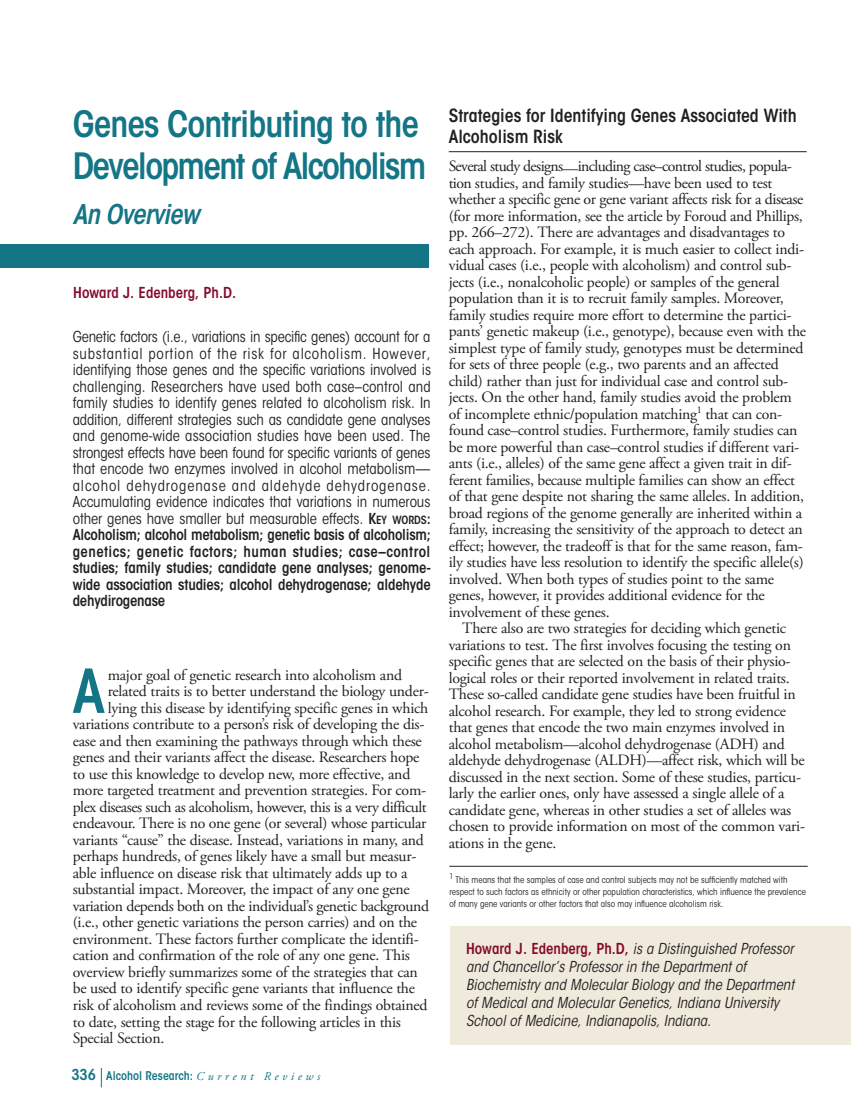
<style>
.page{position:relative;width:851px;height:1107px;background:#fff}
.page>*{position:absolute;margin:0;border:0;box-sizing:border-box;transform-origin:0 0}
.t1{font:600 condensed 60px "ITC Avant Garde Std";color:#147586}
.t2{font:600 condensed 36px/42px "ITC Avant Garde Std";letter-spacing:-.025em;color:#147586}
.t3{font:italic 600 condensed 27px "ITC Avant Garde Std";letter-spacing:-.025em;color:#147586}
.t4{font:600 condensed 18px/20.2px "ITC Avant Garde Std";color:#231f20}
.t5{font:15.75px "Adobe Garamond Pro";letter-spacing:-.015em;color:#231f20}
.t6{font:15.75px "Adobe Garamond Pro";letter-spacing:-.04em;color:#231f20}
.t7{font:condensed 15px/16.5px "ITC Avant Garde Std";letter-spacing:-.01em;color:#231f20;text-align:justify}
.t8{font:italic condensed 15px/18px "ITC Avant Garde Std";color:#231f20}
.t9{font:600 condensed 15px "ITC Avant Garde Std";color:#830a2b}
.t10{font:600 condensed 12px "ITC Avant Garde Std";color:#147586}
.t11{font:condensed 9px/12px "ITC Avant Garde Std";color:#231f20}
.s1{font-weight:600}
.s2{font-weight:600;font-size:11.25px}
.s3{font-size:15px}
.s4{font-family:"Adobe Garamond Pro";font-weight:400;font-style:italic;font-stretch:normal}
.s5{font-weight:600;font-style:normal;color:#830a2b}
</style>
<div class="page">
<hr style="left:448px;top:151px;width:358px;height:1px;background:#231f20">
<div style="left:450px;top:926px;width:400px;height:119px;background:#f0eadc"></div>
<div style="left:0;top:245px;width:428px;height:23px;background:#147586"></div>
<svg style="left:101px;top:1068px;width:1px;height:19px"></svg>
<hr style="left:449px;top:866px;width:358px;height:1px;background:#231f20">
<h1 class="t2" style="left:73px;top:106px;width:355px">genes contributing to the<br>Development of Alcoholism</h1>
<h2 class="t3" style="left:73px;top:204px;width:128px">An Overview</h2>
<h3 class="t9" style="left:73px;top:287px;width:164px">howard J. edenberg, Ph.D.</h3>
<h3 class="t7" style="left:73px;top:330px;width:360px">Genetic factors (i.e., variations in specific genes) account for a substantial portion of the risk for alcoholism. However, identifying those genes and the specific variations involved is challenging. Researchers have used both case–control and family studies to identify genes related to alcoholism risk. In addition, different strategies such as candidate gene analyses and genome-wide association studies have been used. The strongest effects have been found for specific variants of genes that encode two enzymes involved in alcohol metabolism— alcohol dehydrogenase and aldehyde dehydrogenase.<br>Accumulating evidence indicates that variations in numerous other genes have smaller but measurable effects. <span class="s1">K</span><span class="s2">eY WorDS</span><span class="s1">:<br>Alcoholism; alcohol metabolism; genetic basis of alcoholism; genetics; genetic factors; human studies; case–control studies; family studies; candidate gene analyses; genome&shy;wide association studies; alcohol dehydrogenase; aldehyde dehydirogenase</span></h3>
<p class="t1" style="left:73px;top:668px;width:33px">A</p>
<p class="t5" style="left:108px;top:669px;width:296px">major goal of genetic research into alcoholism and</p>
<p class="t5" style="left:108px;top:685px;width:322px">related traits is to better understand the biology under-</p>
<p class="t5" style="left:108px;top:702px;width:322px">lying this disease by identifying specific genes in which</p>
<p class="t5" style="left:73px;top:718px;width:353px">variations contribute to a person’s risk of developing the dis-</p>
<p class="t5" style="left:73px;top:735px;width:350px">ease and then examining the pathways through which these</p>
<p class="t5" style="left:73px;top:751px;width:348px">genes and their variants affect the disease. Researchers hope</p>
<p class="t5" style="left:73px;top:768px;width:339px">to use this knowledge to develop new, more effective, and</p>
<p class="t5" style="left:73px;top:784px;width:355px">more targeted treatment and prevention strategies. For com-</p>
<p class="t5" style="left:73px;top:801px;width:355px">plex diseases such as alcoholism, however, this is a very difficult</p>
<p class="t5" style="left:73px;top:817px;width:355px">endeavour. There is no one gene (or several) whose particular</p>
<p class="t5" style="left:73px;top:834px;width:352px">variants “cause” the disease. Instead, variations in many, and</p>
<p class="t5" style="left:73px;top:850px;width:345px">perhaps hundreds, of genes likely have a small but measur-</p>
<p class="t5" style="left:73px;top:867px;width:336px">able influence on disease risk that ultimately adds up to a</p>
<p class="t5" style="left:73px;top:883px;width:338px">substantial impact. Moreover, the impact of any one gene</p>
<p class="t5" style="left:73px;top:900px;width:358px">variation depends both on the individual’s genetic background</p>
<p class="t5" style="left:73px;top:916px;width:346px">(i.e., other genetic variations the person carries) and on the</p>
<p class="t5" style="left:73px;top:933px;width:347px">environment. These factors further complicate the identifi-</p>
<p class="t5" style="left:73px;top:949px;width:339px">cation and confirmation of the role of any one gene. This</p>
<p class="t5" style="left:73px;top:966px;width:346px">overview briefly summarizes some of the strategies that can</p>
<p class="t5" style="left:73px;top:982px;width:344px">be used to identify specific gene variants that influence the</p>
<p class="t5" style="left:73px;top:999px;width:356px">risk of alcoholism and reviews some of the findings obtained</p>
<p class="t5" style="left:73px;top:1015px;width:330px">to date, setting the stage for the following articles in this</p>
<p class="t5" style="left:73px;top:1032px;width:93px">Special Section.</p>
<p class="t10" style="left:71px;top:1071px;width:250px"><span class="s3">336</span> Alcohol research: <span class="s4">C u r r e n t R e v i e w s</span></p>
<h1 class="t4" style="left:448px;top:107px;width:349px">Strategies for Identifying genes Associated With<br>Alcoholism risk</h1>
<p class="t6" style="left:448px;top:160px;width:345px">Several study designs—including case–control studies, popula-</p>
<p class="t5" style="left:448px;top:176px;width:325px">tion studies, and family studies—have been used to test</p>
<p class="t5" style="left:448px;top:193px;width:356px">whether a specific gene or gene variant affects risk for a disease</p>
<p class="t5" style="left:448px;top:209px;width:355px">(for more information, see the article by Foroud and Phillips,</p>
<p class="t5" style="left:448px;top:226px;width:338px">pp. 266–272). There are advantages and disadvantages to</p>
<p class="t5" style="left:448px;top:242px;width:357px">each approach. For example, it is much easier to collect indi-</p>
<p class="t5" style="left:448px;top:259px;width:344px">vidual cases (i.e., people with alcoholism) and control sub-</p>
<p class="t5" style="left:448px;top:275px;width:332px">jects (i.e., nonalcoholic people) or samples of the general</p>
<p class="t5" style="left:448px;top:292px;width:336px">population than it is to recruit family samples. Moreover,</p>
<p class="t5" style="left:448px;top:308px;width:344px">family studies require more effort to determine the partici-</p>
<p class="t5" style="left:448px;top:325px;width:359px">pants’ genetic makeup (i.e., genotype), because even with the</p>
<p class="t5" style="left:448px;top:341px;width:356px">simplest type of family study, genotypes must be determined</p>
<p class="t5" style="left:448px;top:358px;width:331px">for sets of three people (e.g., two parents and an affected</p>
<p class="t5" style="left:448px;top:374px;width:341px">child) rather than just for individual case and control sub-</p>
<p class="t5" style="left:448px;top:391px;width:345px">jects. On the other hand, family studies avoid the problem</p>
<p class="t5" style="left:448px;top:407px;width:335px">of incomplete ethnic/population matching<sup>1</sup> that can con-</p>
<p class="t5" style="left:449px;top:424px;width:350px">found case–control studies. Furthermore, family studies can</p>
<p class="t5" style="left:449px;top:440px;width:352px">be more powerful than case–control studies if different vari-</p>
<p class="t5" style="left:449px;top:457px;width:344px">ants (i.e., alleles) of the same gene affect a given trait in dif-</p>
<p class="t5" style="left:449px;top:473px;width:347px">ferent families, because multiple families can show an effect</p>
<p class="t5" style="left:449px;top:490px;width:357px">of that gene despite not sharing the same alleles. In addition,</p>
<p class="t5" style="left:449px;top:506px;width:355px">broad regions of the genome generally are inherited within a</p>
<p class="t5" style="left:449px;top:523px;width:355px">family, increasing the sensitivity of the approach to detect an</p>
<p class="t5" style="left:449px;top:539px;width:355px">effect; however, the tradeoff is that for the same reason, fam-</p>
<p class="t5" style="left:449px;top:556px;width:356px">ily studies have less resolution to identify the specific allele(s)</p>
<p class="t5" style="left:449px;top:572px;width:327px">involved. When both types of studies point to the same</p>
<p class="t5" style="left:449px;top:589px;width:317px">genes, however, it provides additional evidence for the</p>
<p class="t5" style="left:449px;top:605px;width:162px">involvement of these genes.</p>
<p class="t5" style="left:462px;top:622px;width:325px">There also are two strategies for deciding which genetic</p>
<p class="t5" style="left:449px;top:638px;width:344px">variations to test. The first involves focusing the testing on</p>
<p class="t5" style="left:449px;top:655px;width:343px">specific genes that are selected on the basis of their physio-</p>
<p class="t5" style="left:449px;top:671px;width:342px">logical roles or their reported involvement in related traits.</p>
<p class="t5" style="left:449px;top:688px;width:348px">These so-called candidate gene studies have been fruitful in</p>
<p class="t5" style="left:449px;top:704px;width:339px">alcohol research. For example, they led to strong evidence</p>
<p class="t5" style="left:449px;top:721px;width:338px">that genes that encode the two main enzymes involved in</p>
<p class="t5" style="left:449px;top:737px;width:337px">alcohol metabolism—alcohol dehydrogenase (ADH) and</p>
<p class="t5" style="left:449px;top:754px;width:357px">aldehyde dehydrogenase (ALDH)—affect risk, which will be</p>
<p class="t5" style="left:449px;top:770px;width:354px">discussed in the next section. Some of these studies, particu-</p>
<p class="t5" style="left:449px;top:787px;width:337px">larly the earlier ones, only have assessed a single allele of a</p>
<p class="t5" style="left:449px;top:803px;width:344px">candidate gene, whereas in other studies a set of alleles was</p>
<p class="t5" style="left:449px;top:820px;width:358px">chosen to provide information on most of the common vari-</p>
<p class="t5" style="left:449px;top:836px;width:109px">ations in the gene.</p>
<p class="t11" style="left:449px;top:875px;width:358px"><sup>1</sup> This means that the samples of case and control subjects may not be sufficiently matched with respect to such factors as ethnicity or other population characteristics, which influence the prevalence of many gene variants or other factors that also may influence alcoholism risk.</p>
<p class="t8" style="left:466px;top:941px;width:329px"><span class="s5">howard J. edenberg, Ph.D,</span> is a Distinguished Professor and Chancellor’s Professor in the Department of Biochemistry and Molecular Biology and the Department of Medical and Molecular Genetics, Indiana University School of Medicine, Indianapolis, Indiana.</p>
</div>
